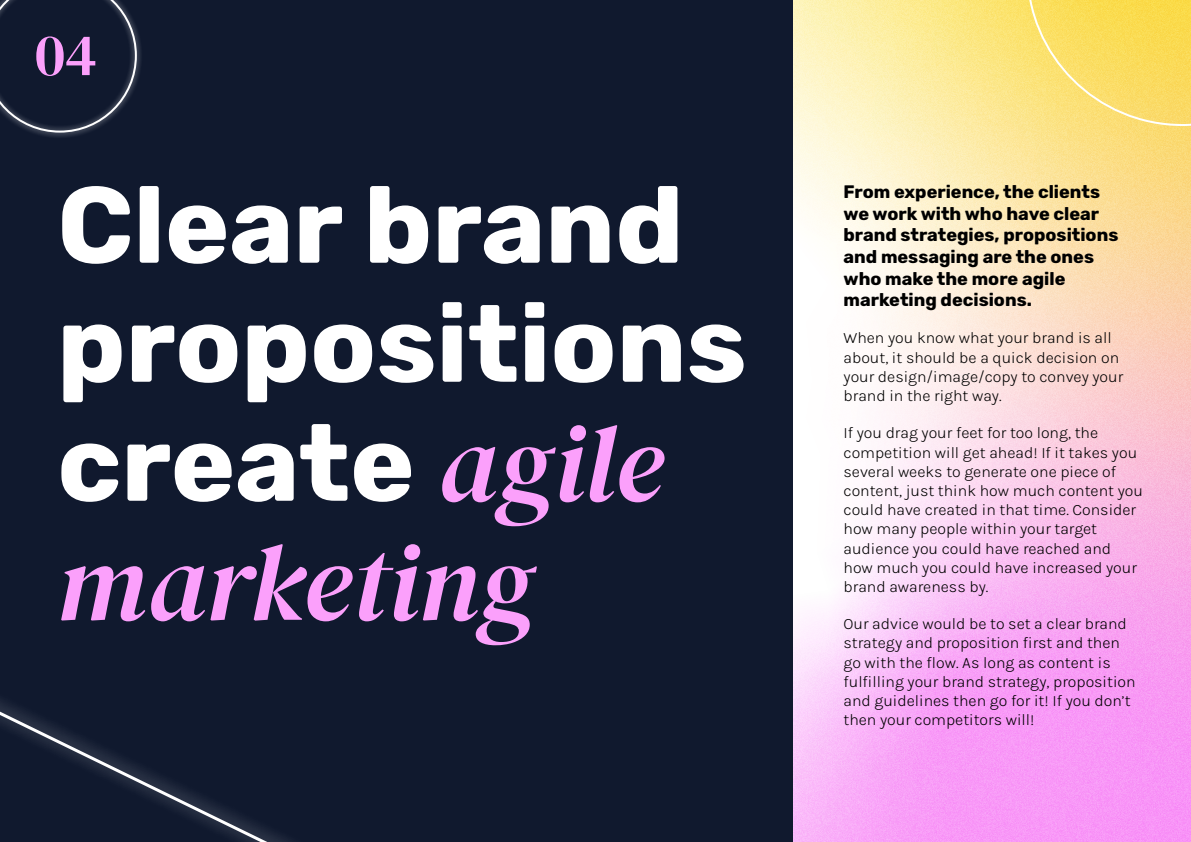
<style>
.page{position:relative;width:1191px;height:842px;background:#fff}
.page>*{position:absolute;margin:0;border:0;box-sizing:border-box;transform-origin:0 0}
.t1{font:700 108px/119px "Rubik";color:#fff}
.t2{font:59.6px "DM Serif Display";color:#fba0fb}
.t3{font:700 18px/21.6px "Rubik";color:#000}
.t4{font:300 16px/19.2px "Karla";color:#000}
.s1{font-family:"DM Serif Display";font-weight:400;font-style:italic;color:#fba0fb}
</style>
<div class="page">
<img style="left:792px;top:0;width:399px;height:842px">
<div style="left:0;top:0;width:792px;height:842px;background:#10192e"></div>
<svg style="left:1026px;top:0;width:165px;height:126px;background:#fade66"></svg>
<svg style="left:0;top:701px;width:288px;height:141px"></svg>
<div style="left:0;top:0;width:143px;height:139px;background:#fff;opacity:.75"></div>
<svg style="left:0;top:0;width:137px;height:133px"></svg>
<p class="t2" style="left:35px;top:21px;width:63px">04</p>
<p class="t1" style="left:57px;top:169px;width:691px">Clear brand propositions create <span class="s1">agile marketing</span></p>
<p class="t3" style="left:843px;top:182px;width:276px">From experience, the clients we work with who have clear brand strategies, propositions and messaging are the ones who make the more agile marketing decisions.</p>
<p class="t4" style="left:843px;top:328px;width:281px">When you know what your brand is all about, it should be a quick decision on your design/image/copy to convey your brand in the right way.</p>
<p class="t4" style="left:843px;top:423px;width:301px">If you drag your feet for too long, the competition will get ahead! If it takes you several weeks to generate one piece of content, just think how much content you could have created in that time. Consider how many people within your target audience you could have reached and how much you could have increased your brand awareness by.</p>
<p class="t4" style="left:843px;top:614px;width:293px">Our advice would be to set a clear brand strategy and proposition first and then go with the flow. As long as content is fulfilling your brand strategy, proposition and guidelines then go for it! If you don’t then your competitors will!</p>
</div>
